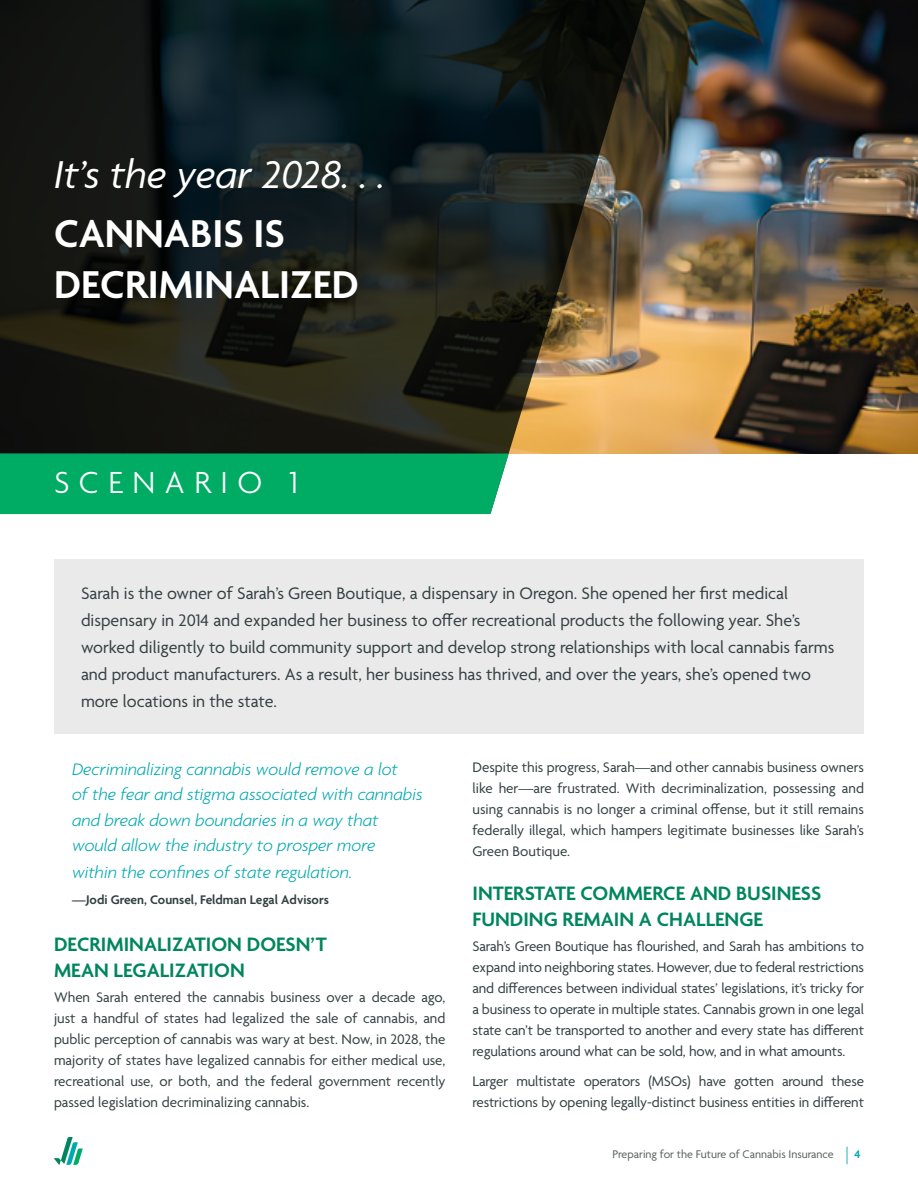
<style>
.page{position:relative;width:918px;height:1188px;background:#fff}
.page>*{position:absolute;margin:0;border:0;box-sizing:border-box;transform-origin:0 0}
.section_title{font:600 42px/50.4px "Agenda";color:#fff}
.scenario_subtitle_2{font:italic 42px "Agenda";color:#fff}
.scenario_subtitle_1{font:300 33px "Agenda";letter-spacing:.29em;color:#fff}
.heading_1{font:600 21px/25.2px "Agenda";color:#00865c}
.intro_text{font:18px/27px "Agenda";color:#334041}
.quote{font:italic 300 18px/25.8px "Agenda";color:#00a8b0}
.text{font:15px/21px "Agenda";letter-spacing:-.01em;color:#334041;text-align:justify}
.quote_au{font:600 13.5px "Agenda";color:#334041}
.t1{font:12px "Agenda";color:#586060}
.s1{font-weight:300;font-size:18.75px;color:#00a8b0}
.s2{font-weight:600;color:#00a8b0}
</style>
<div class="page">
<img style="left:654px;top:0;width:264px;height:454px">
<svg style="left:54px;top:1137px;width:29px;height:28px"></svg>
<svg style="left:0;top:0;width:654px;height:454px;background:#24261e"></svg>
<div style="left:0;top:453px;width:509px;height:61px;background:#00ab63"></div>
<div style="left:54px;top:559px;width:810px;height:175px;background:#ebeaea"></div>
<p class="scenario_subtitle_2" style="left:54px;top:149px;width:333px">It’s the year 2028. . .</p>
<p class="section_title" style="left:54px;top:211px;width:306px">CANNABIS IS<br>DECRIMINALIZED</p>
<p class="scenario_subtitle_1" style="left:54px;top:465px;width:245px">SCENARIO 1</p>
<p class="intro_text" style="left:81px;top:580px;width:755px">Sarah is the owner of Sarah’s Green Boutique, a dispensary in Oregon. She opened her first medical dispensary in 2014 and expanded her business to offer recreational products the following year. She’s worked diligently to build community support and develop strong relationships with local cannabis farms and product manufacturers. As a result, her business has thrived, and over the years, she’s opened two more locations in the state.</p>
<p class="quote" style="left:72px;top:756px;width:352px">Decriminalizing cannabis would remove a lot<br>of the fear and stigma associated with cannabis and break down boundaries in a way that would allow the industry to prosper more within the confines of state regulation.</p>
<p class="quote_au" style="left:72px;top:892px;width:258px">—Jodi Green, Counsel, Feldman Legal Advisors</p>
<p class="heading_1" style="left:54px;top:933px;width:274px">DECRIMINALIZATION DOESN’T<br>MEAN LEGALIZATION</p>
<p class="text" style="left:54px;top:988px;width:393px">When Sarah entered the cannabis business over a decade ago, just a handful of states had legalized the sale of cannabis, and public perception of cannabis was wary at best. Now, in 2028, the majority of states have legalized cannabis for either medical use, recreational use, or both, and the federal government recently passed legislation decriminalizing cannabis.</p>
<p class="text" style="left:472px;top:757px;width:393px">Despite this progress, Sarah—and other cannabis business owners like her—are frustrated. With decriminalization, possessing and using cannabis is no longer a criminal offense, but it still remains federally illegal, which hampers legitimate businesses like Sarah’s Green Boutique.</p>
<p class="heading_1" style="left:472px;top:882px;width:350px">INTERSTATE COMMERCE AND BUSINESS<br>FUNDING REMAIN A CHALLENGE</p>
<p class="text" style="left:472px;top:937px;width:393px">Sarah’s Green Boutique has flourished, and Sarah has ambitions to expand into neighboring states. However, due to federal restrictions and differences between individual states’ legislations, it’s tricky for a business to operate in multiple states. Cannabis grown in one legal state can’t be transported to another and every state has different regulations around what can be sold, how, and in what amounts.</p>
<p class="text" style="left:472px;top:1072px;width:393px">Larger multistate operators (MSOs) have gotten around these restrictions by opening legally-distinct business entities in different</p>
<p class="t1" style="left:612px;top:1147px;width:249px">Preparing for the Future of Cannabis Insurance <span class="s1">|</span> <span class="s2">4</span></p>
</div>
